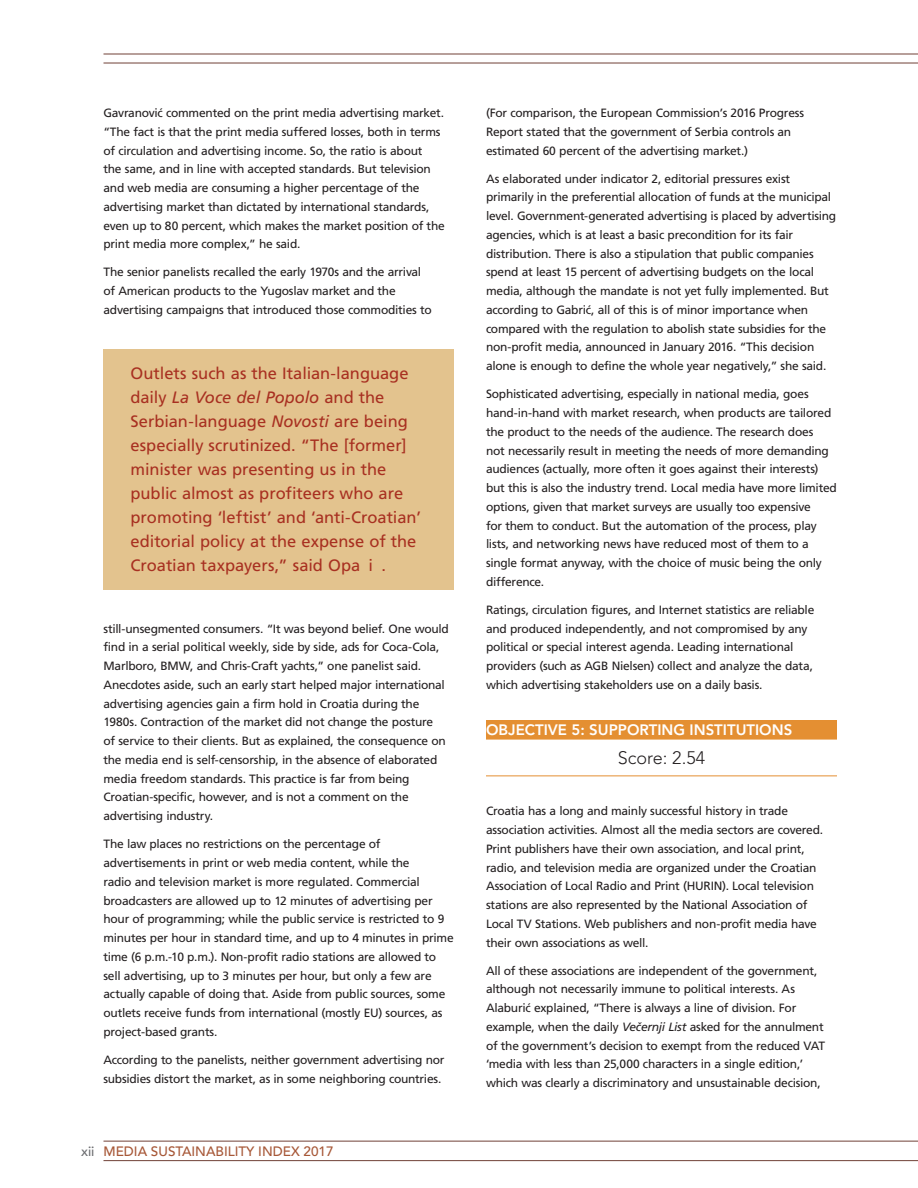
<style>
.page{position:relative;width:918px;height:1188px;background:#fff}
.page>*{position:absolute;margin:0;border:0;box-sizing:border-box;transform-origin:0 0}
.Objective_5_Score_si{font:300 18px "Avenir LT Std";color:#231f20}
.Pullquotes_New{font:16.5px/24px "Frutiger LT Std";color:#a83021}
.Objective_5_Head{font:800 15px "Avenir LT Std";color:#fff}
.t1{font:500 13.5px "Avenir LT Std";color:#a75838}
.Main_Text{font:12px/18.8px "Frutiger LT Pro";letter-spacing:-.02em;color:#231f20}
.s1{font-style:italic}
.s2{color:#6c6d70}
</style>
<div class="page">
<hr style="left:104px;top:54px;width:814px;height:1px;background:#704137">
<hr style="left:104px;top:63px;width:814px;height:1px;background:#704137">
<hr style="left:104px;top:1141px;width:814px;height:1px;background:#704137">
<hr style="left:104px;top:1160px;width:814px;height:1px;background:#704137">
<div style="left:486px;top:720px;width:351px;height:15px;background:#e48f32"></div>
<div style="left:486px;top:734px;width:351px;height:6px;background:#e48f32"></div>
<hr style="left:486px;top:776px;width:351px;height:1px;background:#e48f32">
<div style="left:104px;top:349px;width:350px;height:240px;background:#e3c38e"></div>
<p class="Main_Text" style="left:104px;top:104px;width:343px">Gavranović commented on the print media advertising market. “The fact is that the print media suffered losses, both in terms of circulation and advertising income. So, the ratio is about<br>the same, and in line with accepted standards. But television and web media are consuming a higher percentage of the advertising market than dictated by international standards, even up to 80 percent, which makes the market position of the print media more complex,” he said.</p>
<p class="Main_Text" style="left:104px;top:263px;width:330px">The senior panelists recalled the early 1970s and the arrival of American products to the Yugoslav market and the advertising campaigns that introduced those commodities to</p>
<p class="Pullquotes_New" style="left:130px;top:362px;width:292px">Outlets such as the Italian-language daily <span class="s1">La Voce del Popolo</span> and the Serbian-language <span class="s1">Novosti</span> are being especially scrutinized. “The [former] minister was presenting us in the public almost as profiteers who are promoting ‘leftist’ and ‘anti-Croatian’ editorial policy at the expense of the Croatian taxpayers,” said Opa ić.</p>
<p class="Main_Text" style="left:104px;top:619px;width:347px">still-unsegmented consumers. “It was beyond belief. One would find in a serial political weekly, side by side, ads for Coca-Cola, Marlboro, BMW, and Chris-Craft yachts,” one panelist said.<br>Anecdotes aside, such an early start helped major international advertising agencies gain a firm hold in Croatia during the 1980s. Contraction of the market did not change the posture<br>of service to their clients. But as explained, the consequence on the media end is self-censorship, in the absence of elaborated media freedom standards. This practice is far from being Croatian-specific, however, and is not a comment on the advertising industry.</p>
<p class="Main_Text" style="left:104px;top:835px;width:352px">The law places no restrictions on the percentage of advertisements in print or web media content, while the<br>radio and television market is more regulated. Commercial broadcasters are allowed up to 12 minutes of advertising per hour of programming; while the public service is restricted to 9 minutes per hour in standard time, and up to 4 minutes in prime time (6 p.m.-10 p.m.). Non-profit radio stations are allowed to sell advertising, up to 3 minutes per hour, but only a few are actually capable of doing that. Aside from public sources, some outlets receive funds from international (mostly EU) sources, as project-based grants.</p>
<p class="Main_Text" style="left:104px;top:1050px;width:343px">According to the panelists, neither government advertising nor subsidies distort the market, as in some neighboring countries.</p>
<p class="t1" style="left:81px;top:1144px;width:254px"><span class="s2">xii</span> MEDIA SUSTAINABILITY INDEX 2017</p>
<p class="Main_Text" style="left:486px;top:104px;width:320px">(For comparison, the European Commission’s 2016 Progress<br>Report stated that the government of Serbia controls an estimated 60 percent of the advertising market.)</p>
<p class="Main_Text" style="left:486px;top:169px;width:352px">As elaborated under indicator 2, editorial pressures exist primarily in the preferential allocation of funds at the municipal level. Government-generated advertising is placed by advertising agencies, which is at least a basic precondition for its fair distribution. There is also a stipulation that public companies spend at least 15 percent of advertising budgets on the local media, although the mandate is not yet fully implemented. But according to Gabrić, all of this is of minor importance when compared with the regulation to abolish state subsidies for the non-profit media, announced in January 2016. “This decision alone is enough to define the whole year negatively,” she said.</p>
<p class="Main_Text" style="left:486px;top:385px;width:352px">Sophisticated advertising, especially in national media, goes hand-in-hand with market research, when products are tailored the product to the needs of the audience. The research does<br>not necessarily result in meeting the needs of more demanding audiences (actually, more often it goes against their interests) but this is also the industry trend. Local media have more limited options, given that market surveys are usually too expensive<br>for them to conduct. But the automation of the process, play lists, and networking news have reduced most of them to a single format anyway, with the choice of music being the only difference.</p>
<p class="Main_Text" style="left:486px;top:600px;width:330px">Ratings, circulation figures, and Internet statistics are reliable and produced independently, and not compromised by any political or special interest agenda. Leading international providers (such as AGB Nielsen) collect and analyze the data, which advertising stakeholders use on a daily basis.</p>
<p class="Objective_5_Head" style="left:486px;top:721px;width:308px">OBJECTIVE 5: SUPPORTING INSTITUTIONS</p>
<p class="Objective_5_Score_si" style="left:618px;top:747px;width:89px">Score: 2.54</p>
<p class="Main_Text" style="left:486px;top:802px;width:339px">Croatia has a long and mainly successful history in trade association activities. Almost all the media sectors are covered.<br>Print publishers have their own association, and local print, radio, and television media are organized under the Croatian Association of Local Radio and Print (HURIN). Local television stations are also represented by the National Association of Local TV Stations. Web publishers and non-profit media have their own associations as well.</p>
<p class="Main_Text" style="left:486px;top:961px;width:341px">All of these associations are independent of the government, although not necessarily immune to political interests. As Alaburić explained, “There is always a line of division. For example, when the daily <span class="s1">Večernji List</span> asked for the annulment of the government’s decision to exempt from the reduced VAT ‘media with less than 25,000 characters in a single edition,’ which was clearly a discriminatory and unsustainable decision,</p>
</div>
